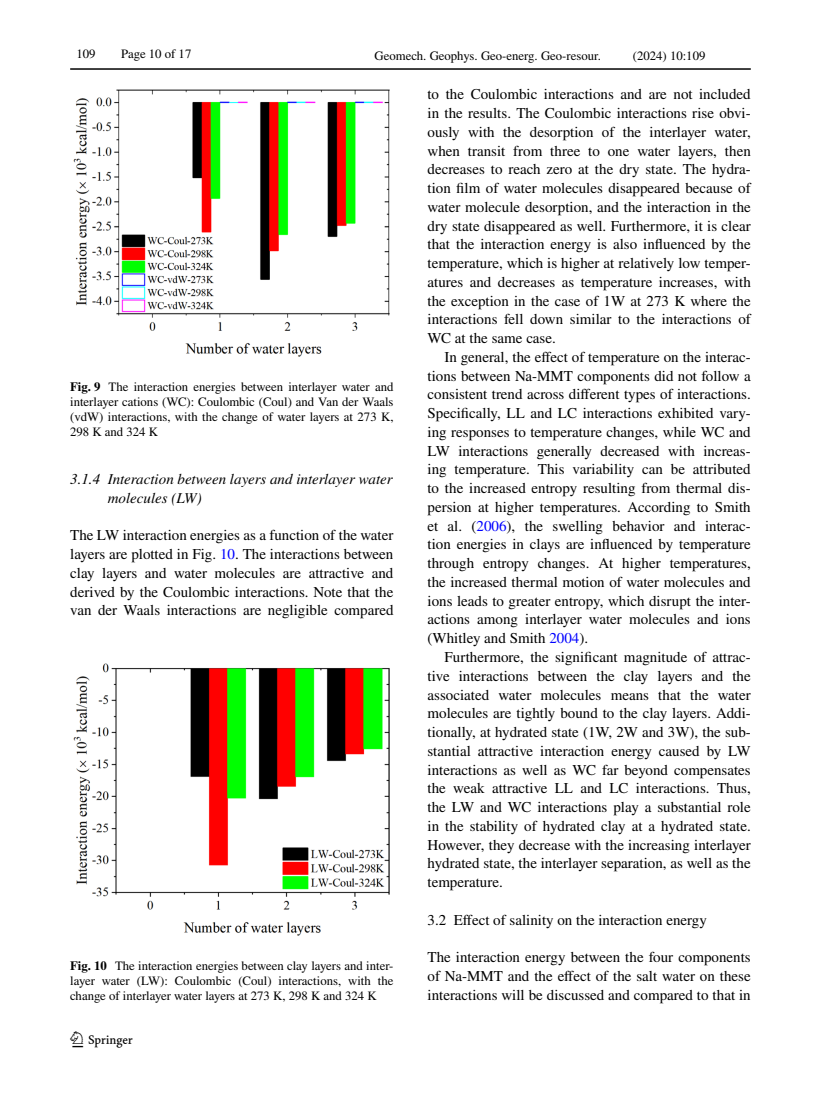
<style>
.page{position:relative;width:821px;height:1106px;background:#fff}
.page>*{position:absolute;margin:0;border:0;box-sizing:border-box;transform-origin:0 0}
.t1{font:22.5px "Springnew Regular 2";color:#000}
.t2{font:15px/18.8px "STIX";color:#000;text-align:justify}
.t3{font:italic 15px/18.8px "STIX";color:#000}
.t4{font:12.75px/15px "STIX";color:#000;text-align:justify}
.s1{font-weight:700}
.s2{color:#00f}
</style>
<div class="page">
<hr style="left:70px;top:68px;width:680px;height:2px;background:#000">
<img style="left:74px;top:89px;width:316px;height:267px">
<img style="left:74px;top:663px;width:316px;height:272px">
<p class="t4" style="left:77px;top:47px;width:21px">109</p>
<p class="t4" style="left:121px;top:47px;width:72px">Page 10 of 17</p>
<p class="t4" style="left:374px;top:49px;width:228px">Geomech. Geophys. Geo-energ. Geo-resour.</p>
<p class="t4" style="left:633px;top:49px;width:74px">(2024) 10:109</p>
<p class="t4" style="left:70px;top:380px;width:325px"><span class="s1">Fig. 9</span> The interaction energies between interlayer water and interlayer cations (WC): Coulombic (Coul) and Van der Waals (vdW) interactions, with the change of water layers at 273 K, 298 K and 324 K</p>
<p class="t3" style="left:108px;top:469px;width:286px;text-indent:-37px">3.1.4 Interaction between layers and interlayer water molecules (LW)</p>
<p class="t2" style="left:70px;top:527px;width:325px">The LW interaction energies as a function of the water layers are plotted in Fig. <span class="s2">10</span>. The interactions between clay layers and water molecules are attractive and derived by the Coulombic interactions. Note that the van der Waals interactions are negligible compared</p>
<p class="t4" style="left:70px;top:959px;width:325px"><span class="s1">Fig. 10</span> The interaction energies between clay layers and inter&shy;layer water (LW): Coulombic (Coul) interactions, with the change of interlayer water layers at 273 K, 298 K and 324 K</p>
<h1 class="t1" style="left:72px;top:1031px;width:62px">1 3</h1>
<p class="t2" style="left:427px;top:86px;width:325px">to the Coulombic interactions and are not included in the results. The Coulombic interactions rise obvi&shy;ously with the desorption of the interlayer water, when transit from three to one water layers, then decreases to reach zero at the dry state. The hydra&shy;tion film of water molecules disappeared because of water molecule desorption, and the interaction in the dry state disappeared as well. Furthermore, it is clear that the interaction energy is also influenced by the temperature, which is higher at relatively low temper&shy;atures and decreases as temperature increases, with the exception in the case of 1W at 273 K where the interactions fell down similar to the interactions of WC at the same case.</p>
<p class="t2" style="left:427px;top:348px;width:325px;text-indent:17px">In general, the effect of temperature on the interac&shy;tions between Na-MMT components did not follow a consistent trend across different types of interactions.<br>Specifically, LL and LC interactions exhibited vary&shy;ing responses to temperature changes, while WC and LW interactions generally decreased with increas&shy;ing temperature. This variability can be attributed to the increased entropy resulting from thermal dis&shy;persion at higher temperatures. According to Smith et al. (<span class="s2">2006</span>), the swelling behavior and interac&shy;tion energies in clays are influenced by temperature through entropy changes. At higher temperatures, the increased thermal motion of water molecules and ions leads to greater entropy, which disrupt the inter&shy;actions among interlayer water molecules and ions (Whitley and Smith <span class="s2">2004</span>).</p>
<p class="t2" style="left:427px;top:648px;width:325px;text-indent:17px">Furthermore, the significant magnitude of attrac&shy;tive interactions between the clay layers and the associated water molecules means that the water molecules are tightly bound to the clay layers. Addi&shy;tionally, at hydrated state (1W, 2W and 3W), the sub&shy;stantial attractive interaction energy caused by LW interactions as well as WC far beyond compensates the weak attractive LL and LC interactions. Thus, the LW and WC interactions play a substantial role in the stability of hydrated clay at a hydrated state.<br>However, they decrease with the increasing interlayer hydrated state, the interlayer separation, as well as the temperature.</p>
<p class="t2" style="left:427px;top:911px;width:281px">3.2 Effect of salinity on the interaction energy</p>
<p class="t2" style="left:427px;top:948px;width:325px">The interaction energy between the four components of Na-MMT and the effect of the salt water on these interactions will be discussed and compared to that in</p>
</div>
